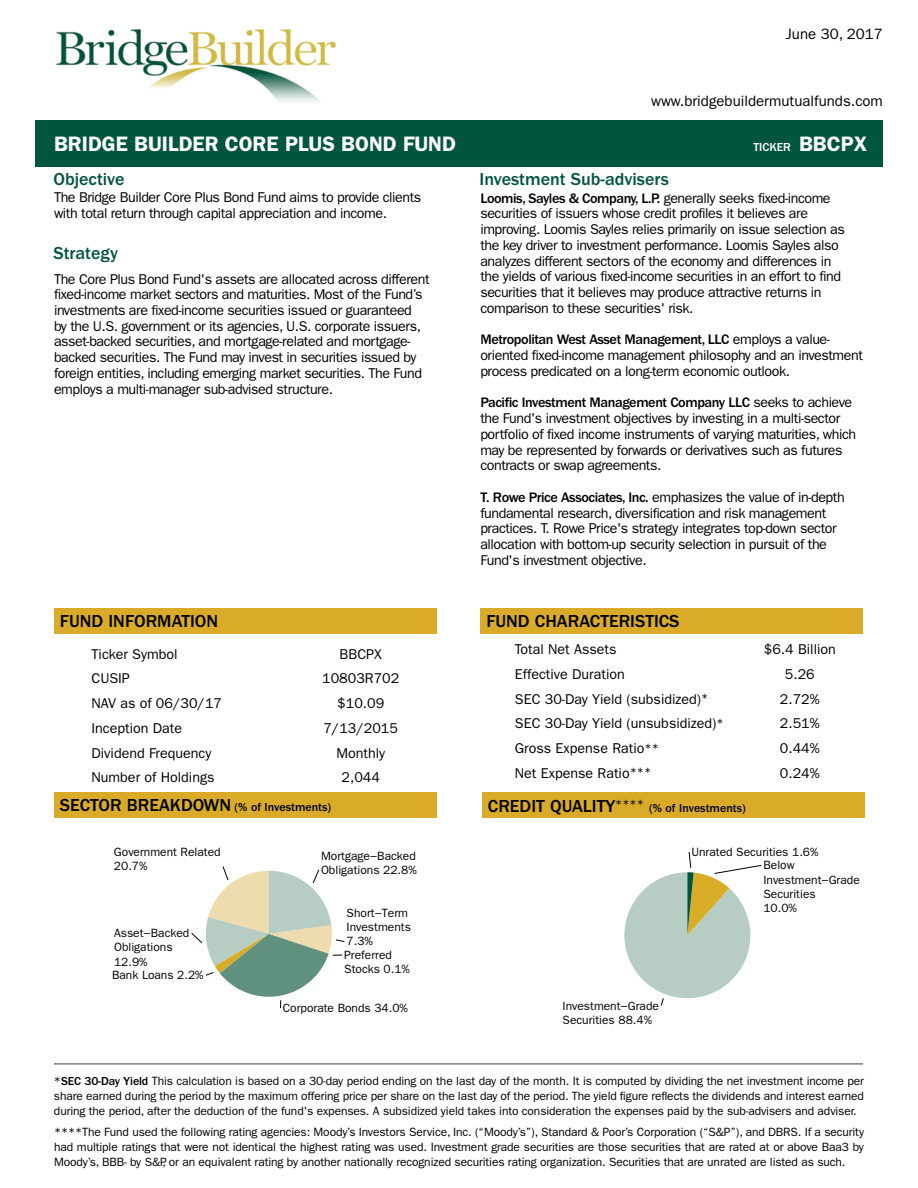
<style>
.page{position:relative;width:918px;height:1188px;background:#fff}
.page>*{position:absolute;margin:0;border:0;box-sizing:border-box;transform-origin:0 0}
.t1{font:600 21px "ITC Franklin Gothic Std";color:#fff}
.t2{font:500 18px "ITC Franklin Gothic Std";color:#00553d}
.t3{font:500 18px "ITC Franklin Gothic Std";color:#000}
.t4{font:15px "ITC Franklin Gothic Std";color:#000}
.t5{font:14.25px/15.8px "ITC Franklin Gothic Std";letter-spacing:-.03em;color:#000}
.t6{font:14.25px "ITC Franklin Gothic Std";color:#000}
.t7{font:500 14.25px "ITC Franklin Gothic Std";letter-spacing:-.03em;color:#000}
.t8{font:12px/14.2px "ITC Franklin Gothic Std";color:#000}
.t9{font:500 12px "ITC Franklin Gothic Std";color:#000}
.t10{font:500 12px "ITC Franklin Gothic Std";color:#fff}
.s1{font-size:18px}
.s2{font-weight:500}
.s3{font-size:12px}
.s4{font-weight:400}
</style>
<div class="page">
<div style="left:54px;top:608px;width:382px;height:26px;background:#d9ab28"></div>
<img style="left:56px;top:29px;width:281px;height:73px">
<div style="left:36px;top:120px;width:847px;height:47px;background:#00553d"></div>
<div style="left:54px;top:792px;width:382px;height:26px;background:#d9ab28"></div>
<svg style="left:191px;top:866px;width:154px;height:143px"></svg>
<div style="left:480px;top:608px;width:383px;height:26px;background:#d9ab28"></div>
<svg style="left:624px;top:851px;width:138px;height:155px"></svg>
<div style="left:482px;top:792px;width:383px;height:26px;background:#d9ab28"></div>
<hr style="left:54px;top:1063px;width:809px;height:2px;background:#797e83">
<p class="t4" style="left:786px;top:25px;width:99px">June 30, 2017</p>
<p class="t4" style="left:651px;top:93px;width:233px">www.bridgebuildermutualfunds.com</p>
<h1 class="t1" style="left:54px;top:131px;width:403px">BRIDGE BUILDER CORE PLUS BOND FUND</h1>
<h1 class="t1" style="left:799px;top:131px;width:70px">BBCPX</h1>
<p class="t10" style="left:754px;top:140px;width:39px">ticker</p>
<p class="t2" style="left:54px;top:169px;width:73px">Objective</p>
<p class="t5" style="left:54px;top:190px;width:369px">The Bridge Builder Core Plus Bond Fund aims to provide clients with total return through capital appreciation and income.</p>
<p class="t2" style="left:54px;top:243px;width:66px">Strategy</p>
<p class="t5" style="left:54px;top:271px;width:377px">The Core Plus Bond Fund's assets are allocated across different fixed-income market sectors and maturities. Most of the Fund’s investments are fixed-income securities issued or guaranteed<br>by the U.S. government or its agencies, U.S. corporate issuers, asset-backed securities, and mortgage-related and mortgage&shy;backed securities. The Fund may invest in securities issued by foreign entities, including emerging market securities. The Fund employs a multi-manager sub-advised structure.</p>
<p class="t3" style="left:60px;top:611px;width:160px">Fund Information</p>
<p class="t6" style="left:92px;top:646px;width:88px">Ticker Symbol</p>
<p class="t5" style="left:340px;top:646px;width:44px">BBCPX</p>
<p class="t5" style="left:92px;top:671px;width:40px">CUSIP</p>
<p class="t6" style="left:322px;top:670px;width:79px">10803R702</p>
<p class="t6" style="left:92px;top:695px;width:132px">NAV as of 06/30/17</p>
<p class="t5" style="left:337px;top:695px;width:49px">$10.09</p>
<p class="t6" style="left:92px;top:720px;width:92px">Inception Date</p>
<p class="t5" style="left:323px;top:720px;width:76px">7/13/2015</p>
<p class="t6" style="left:92px;top:745px;width:121px">Dividend Frequency</p>
<p class="t6" style="left:336px;top:745px;width:50px">Monthly</p>
<p class="t6" style="left:92px;top:769px;width:125px">Number of Holdings</p>
<p class="t5" style="left:342px;top:770px;width:40px">2,044</p>
<p class="t9" style="left:60px;top:801px;width:273px"><span class="s1">sector breakdown</span> (% of Investments)</p>
<p class="t8" style="left:114px;top:845px;width:108px">Government Related<br>20.7%</p>
<p class="t8" style="left:321px;top:848px;width:97px">Mortgage−Backed<br>Obligations 22.8%</p>
<p class="t8" style="left:112px;top:926px;width:93px">Asset−Backed<br>Obligations<br>12.9%<br>Bank Loans 2.2%</p>
<p class="t8" style="left:347px;top:906px;width:66px">Short−Term<br>Investments<br>7.3%</p>
<p class="t8" style="left:344px;top:948px;width:67px">Preferred<br>Stocks 0.1%</p>
<p class="t8" style="left:283px;top:1001px;width:127px">Corporate Bonds 34.0%</p>
<p class="t2" style="left:480px;top:169px;width:191px">Investment Sub-advisers</p>
<p class="t5" style="left:480px;top:190px;width:366px"><span class="s2">Loomis, Sayles &amp; Company, L.P.</span> generally seeks fixed-income securities of issuers whose credit profiles it believes are improving. Loomis Sayles relies primarily on issue selection as the key driver to investment performance. Loomis Sayles also analyzes different sectors of the economy and differences in the yields of various fixed-income securities in an effort to find securities that it believes may produce attractive returns in comparison to these securities' risk.</p>
<p class="t7" style="left:480px;top:332px;width:236px">Metropolitan West Asset Management, LLC</p>
<p class="t5" style="left:480px;top:332px;width:384px;text-indent:253px">employs a value&shy;oriented fixed-income management philosophy and an investment process predicated on a long-term economic outlook.</p>
<p class="t7" style="left:480px;top:395px;width:256px">Pacific Investment Management Company LLC</p>
<p class="t5" style="left:480px;top:395px;width:377px;text-indent:273px">seeks to achieve the Fund's investment objectives by investing in a multi-sector portfolio of fixed income instruments of varying maturities, which may be represented by forwards or derivatives such as futures contracts or swap agreements.</p>
<p class="t5" style="left:480px;top:489px;width:366px"><span class="s2">T. Rowe Price Associates, Inc.</span> emphasizes the value of in-depth fundamental research, diversification and risk management practices. T. Rowe Price's strategy integrates top-down sector allocation with bottom-up security selection in pursuit of the Fund's investment objective.</p>
<p class="t3" style="left:486px;top:611px;width:195px">Fund characteristics</p>
<p class="t6" style="left:515px;top:641px;width:103px">Total Net Assets</p>
<p class="t6" style="left:764px;top:641px;width:74px">$6.4 Billion</p>
<p class="t6" style="left:515px;top:666px;width:112px">Effective Duration</p>
<p class="t5" style="left:785px;top:666px;width:31px">5.26</p>
<p class="t6" style="left:515px;top:691px;width:195px">SEC 30-Day Yield (subsidized)<span class="s3">*</span></p>
<p class="t5" style="left:780px;top:691px;width:41px">2.72%</p>
<p class="t6" style="left:515px;top:715px;width:210px">SEC 30-Day Yield (unsubsidized)<span class="s3">*</span></p>
<p class="t5" style="left:780px;top:716px;width:41px">2.51%</p>
<p class="t6" style="left:515px;top:740px;width:146px">Gross Expense Ratio<span class="s3">**</span></p>
<p class="t5" style="left:780px;top:741px;width:41px">0.44%</p>
<p class="t6" style="left:515px;top:765px;width:138px">Net Expense Ratio<span class="s3">***</span></p>
<p class="t5" style="left:780px;top:765px;width:41px">0.24%</p>
<p class="t9" style="left:488px;top:801px;width:259px"><span class="s1">Credit quality</span><sup>****</sup> (% of Investments)</p>
<p class="t8" style="left:691px;top:845px;width:129px">Unrated Securities 1.6%</p>
<p class="t8" style="left:563px;top:998px;width:98px">Investment−Grade<br>Securities 88.4%</p>
<p class="t8" style="left:763px;top:858px;width:98px">Below<br>Investment−Grade<br>Securities<br>10.0%</p>
<p class="t8" style="left:54px;top:1073px;width:812px;line-height:15px;text-align:justify;text-indent:30px"><span class="s2">30-Day Yield</span> This calculation is based on a 30-day period ending on the last day of the month. It is computed by dividing the net investment income per share earned during the period by the maximum offering price per share on the last day of the period. The yield figure reflects the dividends and interest earned during the period, after the deduction of the fund's expenses. A subsidized yield takes into consideration the expenses paid by the sub-advisers and adviser.</p>
<p class="t9" style="left:54px;top:1074px;width:15px"><span class="s4">*</span>SEC</p>
<p class="t8" style="left:54px;top:1125px;width:812px;line-height:15px;text-align:justify">****The Fund used the following rating agencies: Moody’s Investors Service, Inc. (“Moody’s”), Standard &amp; Poor’s Corporation (“S&amp;P”), and DBRS. If a security had multiple ratings that were not identical the highest rating was used. Investment grade securities are those securities that are rated at or above Baa3 by Moody’s, BBB- by S&amp;P, or an equivalent rating by another nationally recognized securities rating organization. Securities that are unrated are listed as such.</p>
</div>
